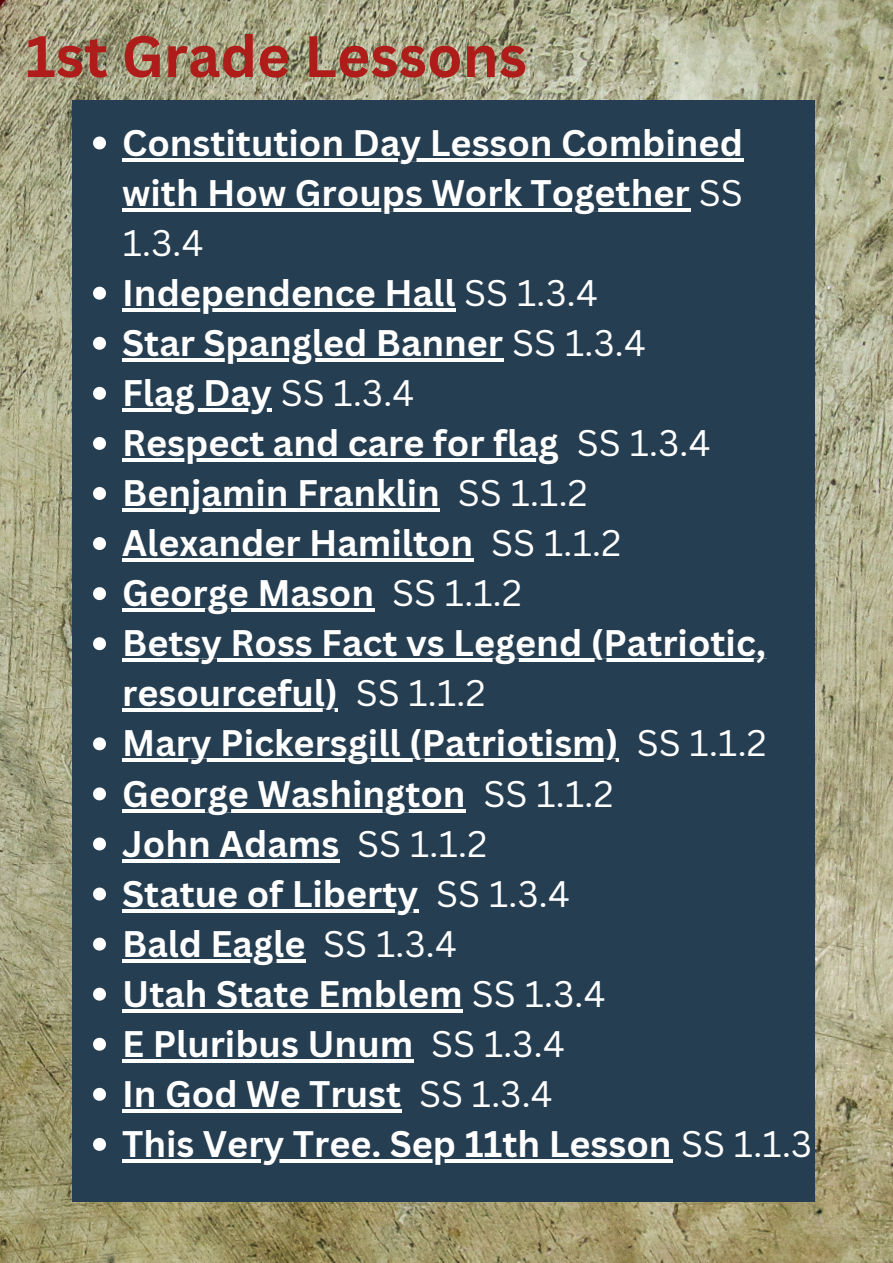
<style>
.page{position:relative;width:893px;height:1263px;background:#fff}
.page>*{position:absolute;margin:0;border:0;box-sizing:border-box;transform-origin:0 0}
.t1{font:700 57px "Canva Sans";color:#ae1d1a}
.t2{font:700 36px/50.1px "Canva Sans";color:#fff}
.t3{font:36px "Canva Sans";color:#fff}
.s1{font-weight:400}
</style>
<div class="page">
<img style="left:0;top:0;width:893px;height:1263px">
<div style="left:72px;top:100px;width:742px;height:1101px;background:#263e51"></div>
<svg style="left:93px;top:137px;width:13px;height:12px"></svg>
<hr style="left:122px;top:158px;width:621px;height:3px;background:#fff">
<hr style="left:122px;top:208px;width:568px;height:3px;background:#fff">
<svg style="left:93px;top:287px;width:13px;height:13px"></svg>
<hr style="left:122px;top:308px;width:334px;height:3px;background:#fff">
<svg style="left:93px;top:337px;width:13px;height:13px"></svg>
<hr style="left:122px;top:358px;width:381px;height:4px;background:#fff">
<svg style="left:93px;top:387px;width:13px;height:13px"></svg>
<svg style="left:122px;top:408px;width:150px;height:4px"></svg>
<svg style="left:93px;top:437px;width:13px;height:13px"></svg>
<hr style="left:122px;top:458px;width:437px;height:4px;background:#fff">
<svg style="left:93px;top:487px;width:13px;height:13px"></svg>
<hr style="left:122px;top:508px;width:318px;height:4px;background:#fff">
<svg style="left:93px;top:537px;width:13px;height:13px"></svg>
<hr style="left:122px;top:558px;width:351px;height:4px;background:#fff">
<svg style="left:93px;top:587px;width:13px;height:13px"></svg>
<hr style="left:122px;top:608px;width:252px;height:4px;background:#fff">
<svg style="left:93px;top:637px;width:13px;height:13px"></svg>
<hr style="left:122px;top:659px;width:644px;height:3px;background:#fff">
<hr style="left:122px;top:709px;width:216px;height:3px;background:#fff">
<svg style="left:93px;top:737px;width:13px;height:13px"></svg>
<hr style="left:122px;top:759px;width:497px;height:3px;background:#fff">
<svg style="left:93px;top:787px;width:13px;height:13px"></svg>
<hr style="left:122px;top:809px;width:344px;height:3px;background:#fff">
<svg style="left:93px;top:837px;width:13px;height:13px"></svg>
<hr style="left:122px;top:859px;width:218px;height:3px;background:#fff">
<svg style="left:93px;top:887px;width:13px;height:13px"></svg>
<hr style="left:122px;top:909px;width:296px;height:3px;background:#fff">
<svg style="left:93px;top:938px;width:13px;height:12px"></svg>
<hr style="left:122px;top:959px;width:184px;height:3px;background:#fff">
<svg style="left:93px;top:988px;width:13px;height:13px"></svg>
<hr style="left:122px;top:1009px;width:341px;height:3px;background:#fff">
<svg style="left:93px;top:1038px;width:13px;height:13px"></svg>
<hr style="left:122px;top:1059px;width:291px;height:3px;background:#fff">
<svg style="left:93px;top:1088px;width:13px;height:13px"></svg>
<hr style="left:122px;top:1109px;width:279px;height:3px;background:#fff">
<svg style="left:93px;top:1138px;width:13px;height:13px"></svg>
<hr style="left:122px;top:1159px;width:550px;height:4px;background:#fff">
<h1 class="t1" style="left:26px;top:16px;width:502px">1st Grade Lessons</h1>
<h1 class="t2" style="left:122px;top:117px;width:622px">Constitution Day Lesson Combined</h1>
<p class="t2" style="left:122px;top:167px;width:622px">with How Groups Work Together <span class="s1">SS</span></p>
<p class="t2" style="left:122px;top:217px;width:477px"><span class="s1">1.3.4<br></span>Independence Hall <span class="s1">SS 1.3.4</span></p>
<p class="t2" style="left:122px;top:317px;width:525px">Star Spangled Banner <span class="s1">SS 1.3.4</span></p>
<p class="t2" style="left:122px;top:367px;width:294px">Flag Day <span class="s1">SS 1.3.4</span></p>
<p class="t2" style="left:122px;top:417px;width:438px">Respect and care for flag</p>
<p class="t3" style="left:577px;top:418px;width:135px">SS 1.3.4</p>
<p class="t2" style="left:122px;top:467px;width:319px">Benjamin Franklin</p>
<p class="t2" style="left:122px;top:467px;width:467px;text-indent:336px"><span class="s1">SS 1.1.2<br></span>Alexander Hamilton</p>
<p class="t3" style="left:491px;top:518px;width:131px">SS 1.1.2</p>
<p class="t2" style="left:122px;top:567px;width:253px">George Mason</p>
<p class="t2" style="left:122px;top:567px;width:645px;text-indent:270px"><span class="s1">SS 1.1.2<br></span>Betsy Ross Fact vs Legend (Patriotic,</p>
<p class="t2" style="left:122px;top:667px;width:498px">resourceful) <span class="s1">SS 1.1.2<br></span>Mary Pickersgill (Patriotism)</p>
<p class="t3" style="left:637px;top:718px;width:131px">SS 1.1.2</p>
<p class="t2" style="left:122px;top:767px;width:345px">George Washington</p>
<p class="t3" style="left:483px;top:768px;width:131px">SS 1.1.2</p>
<p class="t2" style="left:122px;top:817px;width:219px">John Adams</p>
<p class="t2" style="left:122px;top:817px;width:366px;text-indent:235px"><span class="s1">SS 1.1.2<br></span>Statue of Liberty</p>
<p class="t3" style="left:436px;top:868px;width:135px">SS 1.3.4</p>
<p class="t2" style="left:122px;top:918px;width:185px">Bald Eagle</p>
<p class="t2" style="left:122px;top:918px;width:485px;text-indent:201px"><span class="s1">SS 1.3.4<br></span>Utah State Emblem <span class="s1">SS 1.3.4</span></p>
<p class="t2" style="left:122px;top:1018px;width:292px">E Pluribus Unum</p>
<p class="t3" style="left:431px;top:1018px;width:135px">SS 1.3.4</p>
<p class="t2" style="left:122px;top:1068px;width:280px">In God We Trust</p>
<p class="t2" style="left:122px;top:1068px;width:691px;text-indent:297px"><span class="s1">SS 1.3.4<br></span>This Very Tree. Sep 11th Lesson <span class="s1">SS 1.1.3</span></p>
</div>
